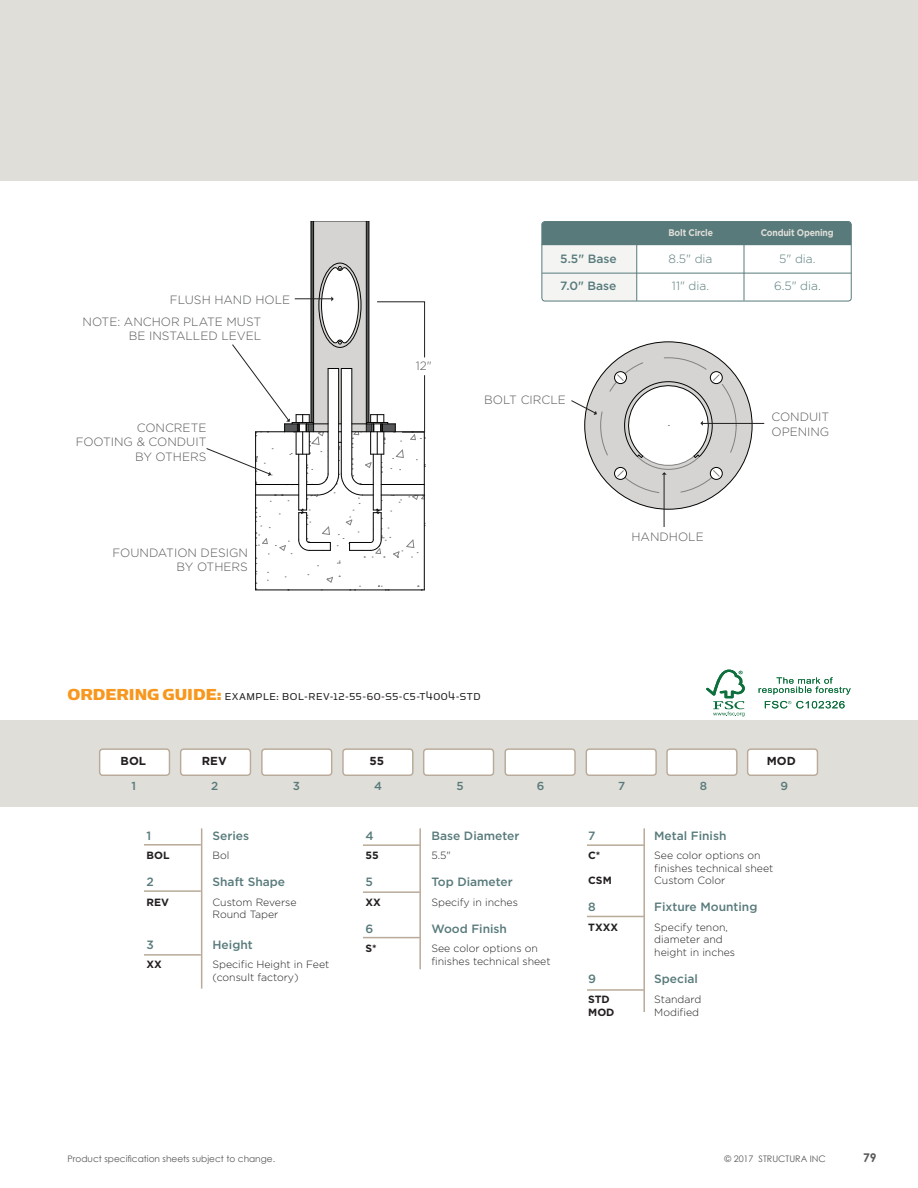
<style>
.page{position:relative;width:918px;height:1188px;background:#fff}
.page>*{position:absolute;margin:0;border:0;box-sizing:border-box;transform-origin:0 0}
.t1{font:300 12px/14.4px "Gotham";color:#57585a;text-align:right}
.t2{font:500 12px "Gotham";color:#587a7b}
.t3{font:300 12px "Gotham";color:#587a7b}
.t4{font:700 12px "Century Gothic";color:#57585a}
.t5{font:700 11.55px "Gotham";color:#231f20}
.t6{font:500 11.55px "Gotham";color:#587a7b}
.t7{font:11.25px "Simian Display Orangutan";letter-spacing:.05em;color:#231f20}
.t8{font:300 10.5px/12.6px "Gotham";color:#231f20}
.t9{font:700 10.5px "Gotham";color:#231f20}
.t10{font:700 9.6px "Gotham";letter-spacing:-.02em;color:#e0ded8;scale:.9 1}
.t11{font:9px "Century Gothic";color:#57585a}
.s1{font-family:"Simian Text Chimpanzee";font-size:18px;color:#f7971d}
</style>
<div class="page">
<div style="left:0;top:0;width:918px;height:181px;background:#e0ded8"></div>
<hr style="left:363px;top:844px;width:57px;height:2px;background:#b9aa99">
<hr style="left:363px;top:891px;width:57px;height:2px;background:#b9aa99">
<hr style="left:363px;top:937px;width:57px;height:1px;background:#b9aa99">
<hr style="left:419px;top:828px;width:2px;height:141px;background:#b9aa99">
<hr style="left:587px;top:844px;width:57px;height:2px;background:#b9aa99">
<hr style="left:643px;top:828px;width:2px;height:184px;background:#b9aa99">
<hr style="left:587px;top:989px;width:57px;height:2px;background:#b9aa99">
<hr style="left:201px;top:828px;width:1px;height:161px;background:#b9aa99">
<hr style="left:144px;top:844px;width:57px;height:2px;background:#b9aa99">
<hr style="left:144px;top:890px;width:57px;height:2px;background:#b9aa99">
<hr style="left:144px;top:954px;width:57px;height:2px;background:#b9aa99">
<div style="left:0;top:720px;width:918px;height:87px;background:#e0ded8"></div>
<div style="left:100px;top:749px;width:69px;height:26px;background:#fff;border-radius:3px"></div>
<div style="left:99px;top:748px;width:71px;height:28px;border:1px solid #b9aa99;border-radius:3px"></div>
<div style="left:181px;top:749px;width:69px;height:26px;background:#fff;border-radius:3px"></div>
<div style="left:180px;top:748px;width:71px;height:28px;border:1px solid #b9aa99;border-radius:3px"></div>
<div style="left:262px;top:749px;width:70px;height:26px;background:#fff;border-radius:3px"></div>
<div style="left:261px;top:748px;width:71px;height:28px;border:1px solid #b9aa99;border-radius:3px"></div>
<div style="left:343px;top:749px;width:70px;height:26px;background:#fff;border-radius:3px"></div>
<div style="left:342px;top:748px;width:72px;height:28px;border:1px solid #b9aa99;border-radius:3px"></div>
<div style="left:424px;top:749px;width:70px;height:26px;background:#fff;border-radius:3px"></div>
<div style="left:423px;top:748px;width:71px;height:28px;border:1px solid #b9aa99;border-radius:3px"></div>
<div style="left:505px;top:749px;width:70px;height:26px;background:#fff;border-radius:3px"></div>
<div style="left:504px;top:748px;width:72px;height:28px;border:1px solid #b9aa99;border-radius:3px"></div>
<div style="left:586px;top:749px;width:70px;height:26px;background:#fff;border-radius:3px"></div>
<div style="left:586px;top:748px;width:71px;height:28px;border:1px solid #b9aa99;border-radius:3px"></div>
<div style="left:667px;top:749px;width:70px;height:26px;background:#fff;border-radius:3px"></div>
<div style="left:666px;top:748px;width:72px;height:28px;border:1px solid #b9aa99;border-radius:3px"></div>
<div style="left:748px;top:749px;width:69px;height:26px;background:#fff;border-radius:3px"></div>
<div style="left:747px;top:748px;width:71px;height:28px;border:1px solid #b9aa99;border-radius:3px"></div>
<svg style="left:706px;top:670px;width:39px;height:46px"></svg>
<svg style="left:765px;top:701px;width:80px;height:7px"></svg>
<svg style="left:759px;top:677px;width:92px;height:18px"></svg>
<hr style="left:587px;top:916px;width:57px;height:1px;background:#b9aa99">
<svg style="left:206px;top:221px;width:219px;height:370px"></svg>
<div style="left:585px;top:342px;width:167px;height:167px;background:#d5d4d3;border-radius:50%"></div>
<svg style="left:615px;top:467px;width:11px;height:12px"></svg>
<div style="left:614px;top:467px;width:13px;height:13px;border:1px solid #040503;border-radius:50%"></div>
<svg style="left:615px;top:372px;width:11px;height:12px"></svg>
<div style="left:614px;top:371px;width:13px;height:13px;border:1px solid #040503;border-radius:50%"></div>
<div style="left:710px;top:371px;width:12px;height:13px;border:1px solid #040503;border-radius:50%"></div>
<div style="left:710px;top:467px;width:12px;height:13px;border:1px solid #040503;border-radius:50%"></div>
<hr style="left:664px;top:474px;width:1px;height:53px;background:#231f20">
<hr style="left:703px;top:423px;width:61px;height:1px;background:#231f20">
<svg style="left:617px;top:374px;width:103px;height:103px"></svg>
<svg style="left:571px;top:400px;width:26px;height:15px"></svg>
<div style="left:542px;top:242px;width:95px;height:59px;background:#f4f5f3;border-radius:3px"></div>
<hr style="left:636px;top:240px;width:1px;height:61px;background:#587a7b">
<hr style="left:744px;top:236px;width:1px;height:65px;background:#587a7b">
<div style="left:544px;top:223px;width:306px;height:21px;background:#587a7b"></div>
<div style="left:542px;top:221px;width:310px;height:80px;border:1px solid #587a7b;border-radius:3px"></div>
<hr style="left:542px;top:273px;width:309px;height:1px;background:#587a7b">
<hr style="left:542px;top:244px;width:309px;height:1px;background:#587a7b">
<p class="t1" style="left:170px;top:292px;width:122px">FLUSH HAND HOLE</p>
<p class="t1" style="left:83px;top:314px;width:180px">NOTE: ANCHOR PLATE MUST<br>BE INSTALLED LEVEL</p>
<p class="t1" style="left:76px;top:420px;width:132px">CONCRETE<br>FOOTING &amp; CONDUIT<br>BY OTHERS</p>
<p class="t1" style="left:113px;top:545px;width:137px">FOUNDATION DESIGN<br>BY OTHERS</p>
<p class="t1" style="left:416px;top:359px;width:18px">12"</p>
<p class="t2" style="left:560px;top:252px;width:58px">5.5" Base</p>
<p class="t2" style="left:560px;top:279px;width:58px">7.0" Base</p>
<p class="t10" style="left:669px;top:227px;width:51px">Bolt Circle</p>
<p class="t10" style="left:761px;top:227px;width:82px">Conduit Opening</p>
<p class="t3" style="left:669px;top:253px;width:45px">8.5" dia</p>
<p class="t3" style="left:672px;top:280px;width:39px">11" dia.</p>
<p class="t3" style="left:779px;top:253px;width:38px">5" dia.</p>
<p class="t3" style="left:774px;top:280px;width:48px">6.5" dia.</p>
<p class="t1" style="left:484px;top:393px;width:83px">BOLT CIRCLE</p>
<p class="t1" style="left:632px;top:529px;width:74px">HANDHOLE</p>
<p class="t1" style="left:771px;top:410px;width:59px;text-align:left">CONDUIT<br>OPENING</p>
<p class="t7" style="left:68px;top:691px;width:415px"><span class="s1">ORDERING GUIDE:</span> EXAMPLE: BOL-REV-12-55-60-S5-C5-T4004-STD</p>
<p class="t5" style="left:121px;top:755px;width:27px">BOL</p>
<p class="t6" style="left:131px;top:780px;width:6px">1</p>
<p class="t5" style="left:202px;top:755px;width:26px">REV</p>
<p class="t6" style="left:211px;top:780px;width:9px">2</p>
<p class="t6" style="left:293px;top:780px;width:9px">3</p>
<p class="t5" style="left:369px;top:755px;width:16px">55</p>
<p class="t6" style="left:374px;top:780px;width:9px">4</p>
<p class="t6" style="left:457px;top:780px;width:9px">5</p>
<p class="t6" style="left:537px;top:780px;width:9px">6</p>
<p class="t6" style="left:618px;top:780px;width:9px">7</p>
<p class="t6" style="left:700px;top:780px;width:9px">8</p>
<p class="t5" style="left:767px;top:755px;width:31px">MOD</p>
<p class="t6" style="left:780px;top:780px;width:9px">9</p>
<p class="t2" style="left:147px;top:829px;width:6px">1</p>
<p class="t2" style="left:213px;top:829px;width:38px">Series</p>
<p class="t9" style="left:147px;top:849px;width:25px">BOL</p>
<p class="t8" style="left:213px;top:849px;width:18px">Bol</p>
<p class="t2" style="left:147px;top:875px;width:9px">2</p>
<p class="t2" style="left:213px;top:875px;width:74px">Shaft Shape</p>
<p class="t9" style="left:147px;top:896px;width:24px">REV</p>
<p class="t8" style="left:213px;top:895px;width:86px">Custom Reverse<br>Round Taper</p>
<p class="t2" style="left:147px;top:938px;width:9px">3</p>
<p class="t2" style="left:213px;top:938px;width:42px">Height</p>
<p class="t9" style="left:147px;top:958px;width:17px">XX</p>
<p class="t8" style="left:213px;top:958px;width:118px">Specific Height in Feet (consult factory)</p>
<p class="t2" style="left:365px;top:829px;width:10px">4</p>
<p class="t2" style="left:431px;top:829px;width:90px">Base Diameter</p>
<p class="t9" style="left:365px;top:849px;width:15px">55</p>
<p class="t8" style="left:431px;top:849px;width:21px">5.5"</p>
<p class="t2" style="left:365px;top:875px;width:9px">5</p>
<p class="t2" style="left:431px;top:875px;width:83px">Top Diameter</p>
<p class="t9" style="left:365px;top:896px;width:17px">XX</p>
<p class="t8" style="left:431px;top:895px;width:88px">Specify in inches</p>
<p class="t2" style="left:365px;top:922px;width:9px">6</p>
<p class="t2" style="left:431px;top:922px;width:77px">Wood Finish</p>
<p class="t9" style="left:365px;top:942px;width:13px">S*</p>
<p class="t8" style="left:431px;top:942px;width:121px">See color options on finishes technical sheet</p>
<p class="t2" style="left:588px;top:829px;width:9px">7</p>
<p class="t2" style="left:654px;top:829px;width:74px">Metal Finish</p>
<p class="t9" style="left:588px;top:849px;width:14px">C*</p>
<p class="t8" style="left:654px;top:849px;width:121px">See color options on finishes technical sheet</p>
<p class="t9" style="left:588px;top:875px;width:25px">CSM</p>
<p class="t8" style="left:654px;top:874px;width:73px">Custom Color</p>
<p class="t2" style="left:588px;top:900px;width:9px">8</p>
<p class="t2" style="left:654px;top:900px;width:105px">Fixture Mounting</p>
<p class="t9" style="left:588px;top:921px;width:31px">TXXX</p>
<p class="t8" style="left:654px;top:921px;width:82px">Specify tenon, diameter and height in inches</p>
<p class="t2" style="left:588px;top:972px;width:9px">9</p>
<p class="t2" style="left:654px;top:972px;width:45px">Special</p>
<p class="t9" style="left:588px;top:993px;width:23px">STD</p>
<p class="t8" style="left:654px;top:993px;width:49px">Standard</p>
<p class="t9" style="left:588px;top:1006px;width:28px">MOD</p>
<p class="t8" style="left:654px;top:1006px;width:46px">Modified</p>
<p class="t11" style="left:68px;top:1153px;width:209px">Product specification sheets subject to change.</p>
<p class="t11" style="left:724px;top:1153px;width:103px">© 2017 STRUCTURA INC</p>
<p class="t4" style="left:863px;top:1150px;width:15px">79</p>
</div>
